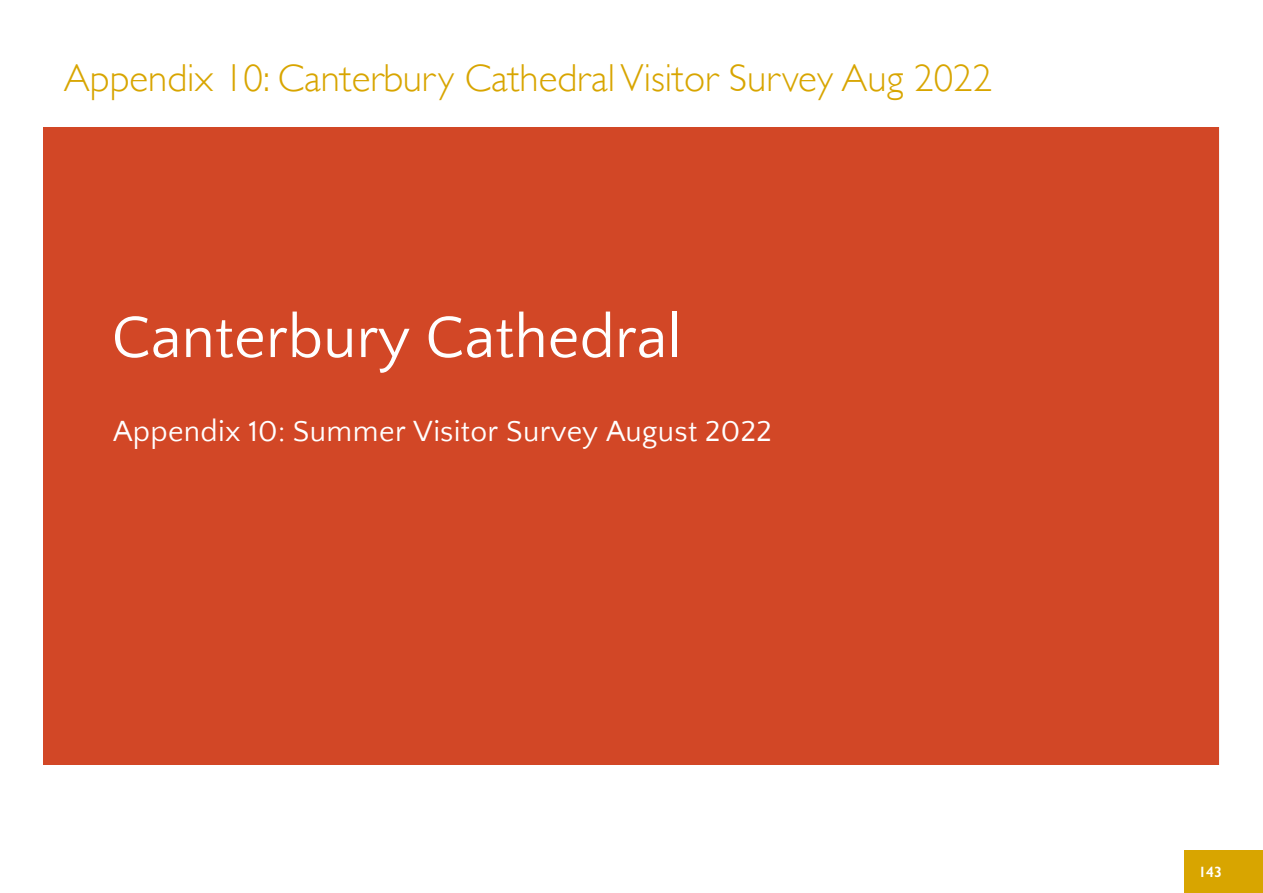
<style>
.page{position:relative;width:1263px;height:893px;background:#fff}
.page>*{position:absolute;margin:0;border:0;box-sizing:border-box;transform-origin:0 0}
.t1{font:61.5px "Quattrocento Sans";color:#fff}
.t2{font:300 39px "Gill Sans";color:#d8a500}
.t3{font:30px "Quattrocento Sans";letter-spacing:.01em;color:#fff}
.t4{font:600 15px "Gill Sans";color:#fff}
</style>
<div class="page">
<div style="left:1184px;top:850px;width:79px;height:43px;background:#d8a500"></div>
<div style="left:44px;top:127px;width:1175px;height:637px;background:#d24726"></div>
<p class="t2" style="left:64px;top:47px;width:930px">Appendix 10: Canterbury Cathedral Visitor Survey Aug 2022</p>
<h1 class="t1" style="left:111px;top:305px;width:572px">Canterbury Cathedral</h1>
<p class="t3" style="left:113px;top:415px;width:660px">Appendix 10: Summer Visitor Survey August 2022</p>
<p class="t4" style="left:1198px;top:863px;width:25px">143</p>
</div>
